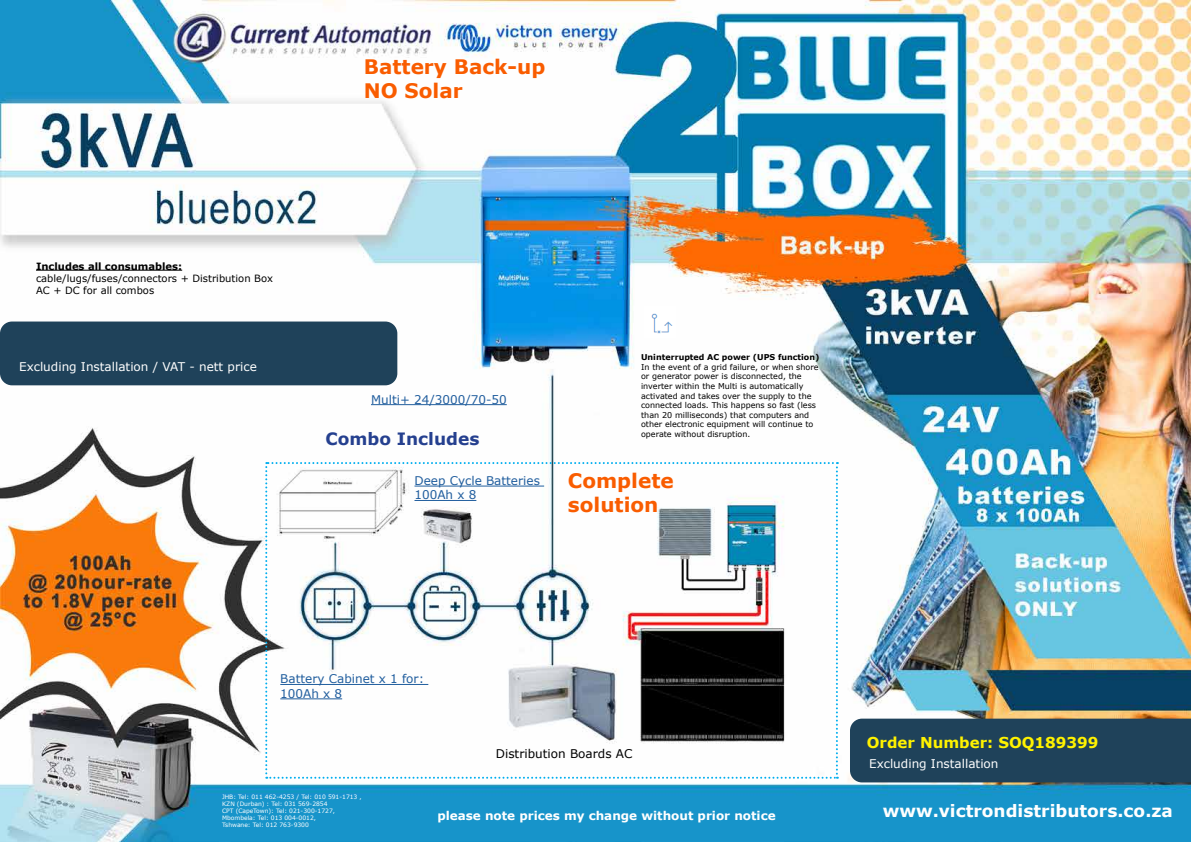
<style>
.page{position:relative;width:1191px;height:842px;background:#fff}
.page>*{position:absolute;margin:0;border:0;box-sizing:border-box;transform-origin:0 0}
.t1{font:700 20px/24px "Verdana";color:#f95c00}
.t2{font:700 17px "Verdana";color:#fff}
.t3{font:700 17px "Verdana";color:#25408f}
.t4{font:700 15px "Verdana";color:#fff200}
.t5{font:12px/14.4px "Verdana";color:#215e9e}
.t6{font:12px "Verdana";color:#fff}
.t7{font:700 12px "Verdana";color:#fff}
.t8{font:12px "Verdana";color:#000}
.t9{font:10px/12px "Verdana";color:#000}
.t10{font:700 10px "Verdana";color:#000}
.t11{font:8px/9.6px "Verdana";color:#000}
.t12{font:700 8px "Verdana";color:#000}
.t13{font:6px/7.2px "Verdana";color:#fff}
</style>
<div class="page">
<img style="left:0;top:0;width:1191px;height:842px">
<img style="left:644px;top:306px;width:31px;height:32px">
<svg style="left:265px;top:462px;width:573px;height:317px"></svg>
<hr style="left:371px;top:404px;width:136px;height:1px;background:#215e9e">
<hr style="left:414px;top:486px;width:130px;height:1px;background:#215e9e">
<hr style="left:414px;top:500px;width:62px;height:1px;background:#215e9e">
<hr style="left:280px;top:684px;width:148px;height:1px;background:#215e9e">
<hr style="left:280px;top:698px;width:62px;height:1px;background:#215e9e">
<div style="left:850px;top:719px;width:341px;height:63px;background:#1f425a"></div>
<hr style="left:36px;top:270px;width:146px;height:1px;background:#000">
<div style="left:0;top:321px;width:397px;height:64px;background:#1f425a;border-radius:12px"></div>
<h1 class="t1" style="left:364px;top:54px;width:183px">Battery Back-up<br>NO Solar</h1>
<p class="t10" style="left:36px;top:259px;width:148px">Includes all consumables:</p>
<p class="t9" style="left:36px;top:272px;width:238px">cable/lugs/fuses/connectors + Distribution Box<br>AC + DC for all combos</p>
<h3 class="t6" style="left:19px;top:358px;width:239px">Excluding Installation / VAT - nett price</h3>
<h3 class="t5" style="left:371px;top:392px;width:137px">Multi+ 24/3000/70-50</h3>
<h2 class="t3" style="left:325px;top:427px;width:155px">Combo Includes</h2>
<h3 class="t5" style="left:414px;top:473px;width:127px">Deep Cycle Batteries<br>100Ah x 8</h3>
<p class="t12" style="left:641px;top:352px;width:180px">Uninterrupted AC power (UPS function)</p>
<p class="t11" style="left:641px;top:362px;width:179px">In the event of a grid failure, or when shore or generator power is disconnected, the inverter within the Multi is automatically activated and takes over the supply to the connected loads. This happens so fast (less than 20 milliseconds) that computers and other electronic equipment will continue to operate without disruption.</p>
<h1 class="t1" style="left:568px;top:468px;width:107px">Complete solution</h1>
<h3 class="t5" style="left:280px;top:672px;width:145px">Battery Cabinet x 1 for:<br>100Ah x 8</h3>
<p class="t13" style="left:222px;top:793px;width:141px">JHB: Tel: 011 462-4253 / Tel: 010 591-1713 , KZN (Durban) : Tel: 031 569-2854<br>CPT (CapeTown): Tel: 021-300-1727, Mbombela: Tel: 013 004-0012,<br>Tshwane: Tel: 012 763-9300</p>
<h3 class="t8" style="left:496px;top:745px;width:138px">Distribution Boards AC</h3>
<h3 class="t7" style="left:437px;top:807px;width:340px">please note prices my change without prior notice</h3>
<h3 class="t4" style="left:866px;top:732px;width:233px">Order Number: SOQ189399</h3>
<h3 class="t6" style="left:869px;top:755px;width:131px">Excluding Installation</h3>
<h2 class="t2" style="left:882px;top:799px;width:292px">www.victrondistributors.co.za</h2>
</div>
